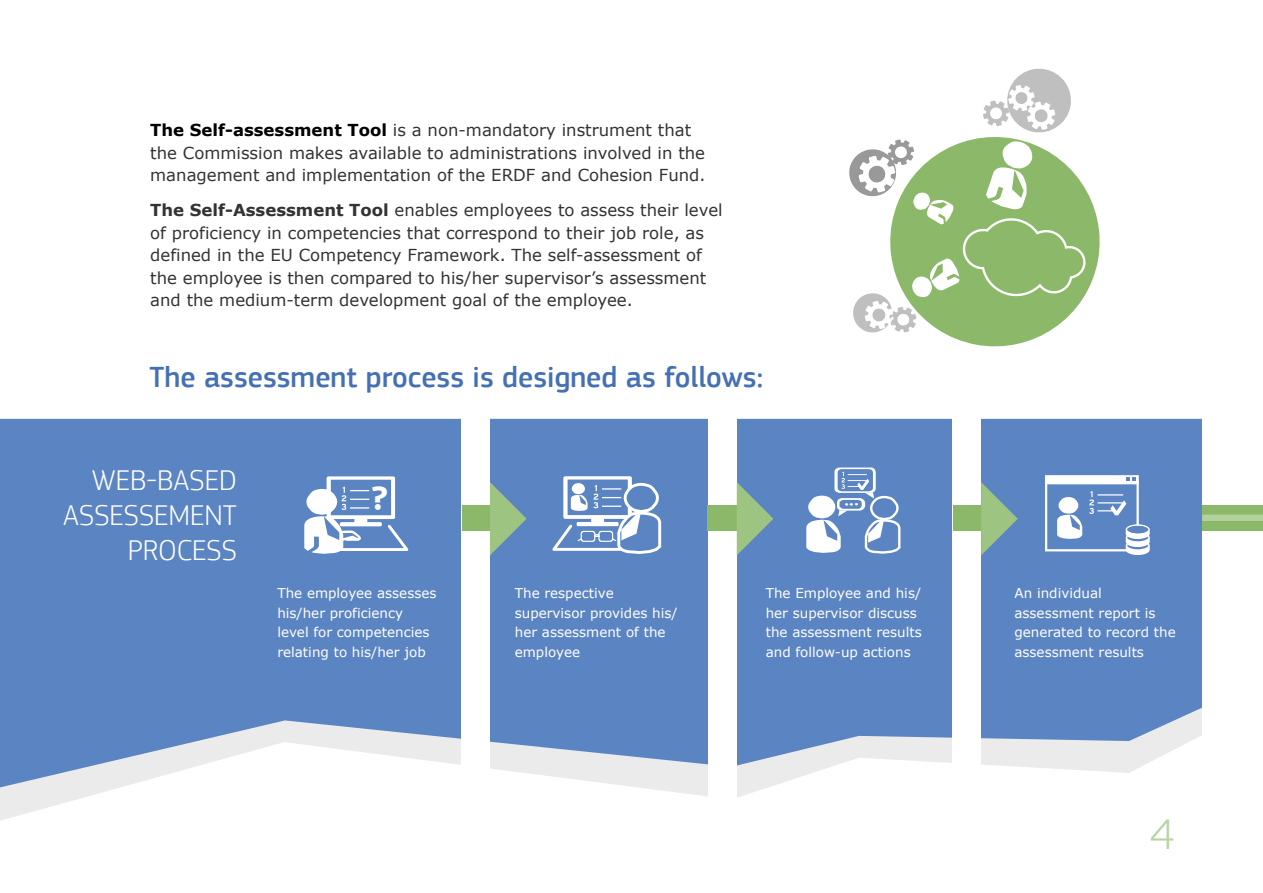
<style>
.page{position:relative;width:1263px;height:893px;background:#fff}
.page>*{position:absolute;margin:0;border:0;box-sizing:border-box;transform-origin:0 0}
.t1{font:300 45px "PF Square Sans Pro";color:#b9d5a5}
.Paragraph_normal{font:500 30px "PF Square Sans Pro";color:#4570b4}
.Paragraph_normal-2{font:300 30px/34.7px "PF Square Sans Pro";color:#fff;text-align:right}
.t2{font:700 28.95px "Nobile";color:#fff}
.Paragraph_normal-3{font:16.5px/22.5px "Verdana";color:#333}
.Paragraph_bullets_1{font:13.5px/19.5px "Verdana";color:#fff}
.s1{font-weight:700;color:#000}
.s2{font-weight:700}
</style>
<div class="page">
<svg style="left:0;top:787px;width:768px;height:34px"></svg>
<svg style="left:0;top:419px;width:1202px;height:368px;background:#6f92c8"></svg>
<div style="left:462px;top:405px;width:28px;height:434px;background:#fff"></div>
<div style="left:708px;top:405px;width:29px;height:472px;background:#fff"></div>
<div style="left:953px;top:405px;width:28px;height:472px;background:#fff"></div>
<div style="left:462px;top:505px;width:30px;height:26px;background:#8bb969"></div>
<div style="left:707px;top:505px;width:31px;height:26px;background:#8bb969"></div>
<div style="left:953px;top:505px;width:31px;height:26px;background:#8bb969"></div>
<div style="left:1202px;top:505px;width:61px;height:26px;background:#8bb969"></div>
<svg style="left:490px;top:482px;width:37px;height:73px;background:#7ba3a1"></svg>
<svg style="left:737px;top:482px;width:36px;height:73px;background:#7ca4a1"></svg>
<svg style="left:981px;top:482px;width:37px;height:73px;background:#7ba3a1"></svg>
<div style="left:1202px;top:515px;width:61px;height:6px;background:#b2d19c"></div>
<svg style="left:304px;top:476px;width:104px;height:78px"></svg>
<svg style="left:806px;top:467px;width:94px;height:87px"></svg>
<svg style="left:1089px;top:491px;width:37px;height:24px"></svg>
<svg style="left:1057px;top:497px;width:25px;height:42px"></svg>
<div style="left:1045px;top:481px;width:94px;height:70px;border:2px solid #fff"></div>
<div style="left:1045px;top:475px;width:94px;height:9px;background:#fff;border:2px solid #fff"></div>
<svg style="left:1126px;top:524px;width:24px;height:31px"></svg>
<svg style="left:1127px;top:478px;width:8px;height:3px"></svg>
<svg style="left:552px;top:476px;width:109px;height:78px"></svg>
<svg style="left:946px;top:194px;width:154px;height:153px"></svg>
<svg style="left:849px;top:68px;width:239px;height:266px"></svg>
<p class="Paragraph_normal-3" style="left:150px;top:119px;width:557px"><span class="s1">The Self-assessment Tool</span> is a non-mandatory instrument that the Commission makes available to administrations involved in the management and implementation of the ERDF and Cohesion Fund.</p>
<p class="Paragraph_normal-3" style="left:150px;top:199px;width:574px"><span class="s2">The Self-Assessment Tool</span> enables employees to assess their level of proficiency in competencies that correspond to their job role, as defined in the EU Competency Framework. The self-assessment of the employee is then compared to his/her supervisor’s assessment and the medium-term development goal of the employee.</p>
<p class="Paragraph_normal" style="left:150px;top:360px;width:615px">The assessment process is designed as follows:</p>
<p class="Paragraph_normal-2" style="left:63px;top:463px;width:175px">WEB-BASED<br>ASSESSEMENT<br>PROCESS</p>
<h3 class="t2" style="left:372px;top:473px;width:17px">?</h3>
<p class="Paragraph_bullets_1" style="left:277px;top:583px;width:161px">The employee assesses his/her proficiency level for competencies relating to his/her job</p>
<p class="Paragraph_bullets_1" style="left:515px;top:583px;width:164px">The respective supervisor provides his/ her assessment of the employee</p>
<p class="Paragraph_bullets_1" style="left:766px;top:583px;width:158px">The Employee and his/ her supervisor discuss the assessment results and follow-up actions</p>
<p class="Paragraph_bullets_1" style="left:1014px;top:583px;width:163px">An individual assessment report is generated to record the assessment results</p>
<p class="t1" style="left:1150px;top:808px;width:26px">4</p>
</div>
